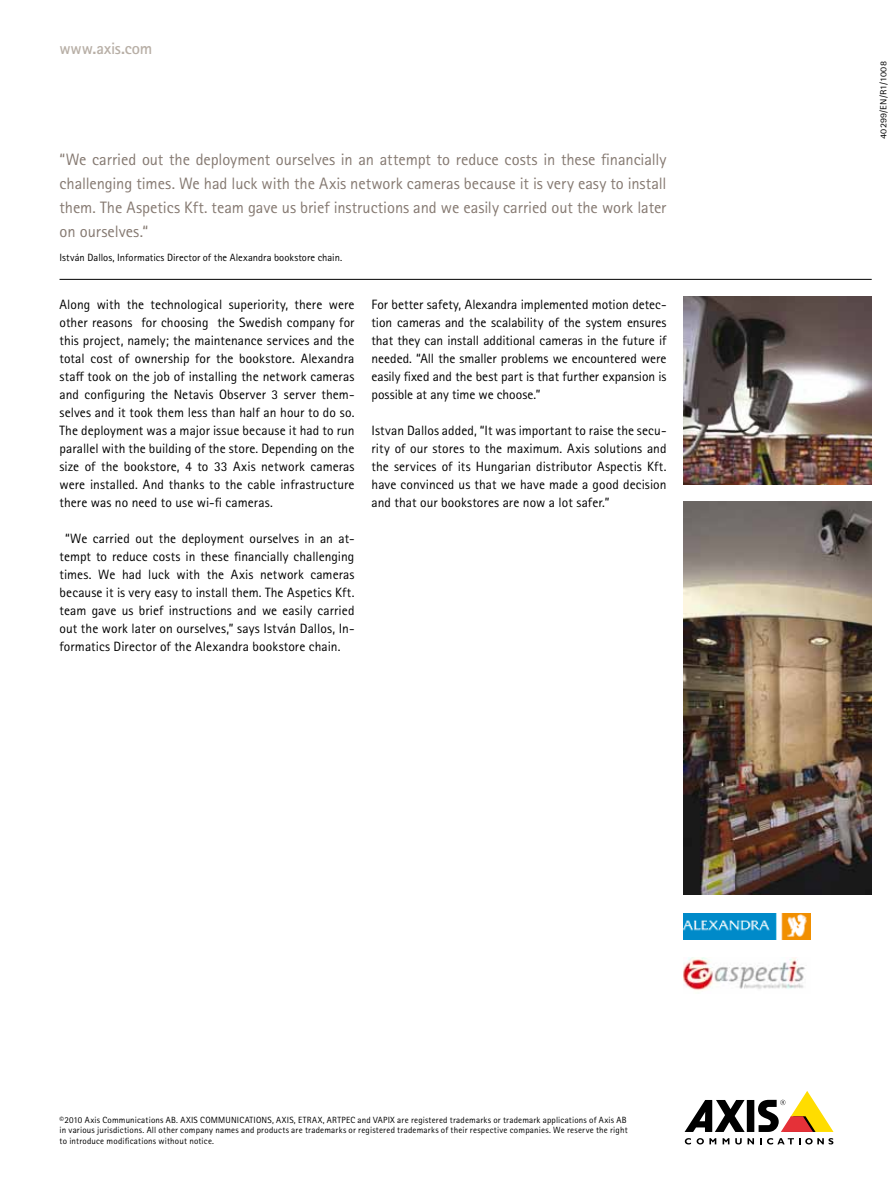
<style>
.page{position:relative;width:893px;height:1191px;background:#fff}
.page>*{position:absolute;margin:0;border:0;box-sizing:border-box;transform-origin:0 0}
.t1{font:16.5px/24px "Rotis Sans Serif Pro";letter-spacing:-.005em;color:#857971;text-align:justify}
.t2{font:700 16.5px "Rotis Sans Serif Pro";letter-spacing:-.01em;color:#b8afa6}
.t3{font:13.5px/18px "Rotis Sans Serif Pro";letter-spacing:.005em;color:#000;text-align:justify}
.t4{font:10.5px "Rotis Sans Serif Pro";letter-spacing:.005em;color:#000}
.t5{font:9px/10.8px "Rotis Sans Serif Pro";letter-spacing:.02em;color:#000;text-align:justify}
.t6{font:9px "Rotis Sans Serif Pro";letter-spacing:.02em;color:#000;scale:1.12 1}
</style>
<div class="page">
<div style="left:747px;top:1100px;width:7px;height:32px;background:#000"></div>
<svg style="left:685px;top:1100px;width:60px;height:32px"></svg>
<svg style="left:758px;top:1091px;width:75px;height:41px"></svg>
<svg style="left:685px;top:1138px;width:6px;height:6px"></svg>
<svg style="left:697px;top:1138px;width:19px;height:6px"></svg>
<svg style="left:723px;top:1138px;width:6px;height:6px"></svg>
<svg style="left:735px;top:1138px;width:19px;height:6px"></svg>
<svg style="left:760px;top:1138px;width:73px;height:6px"></svg>
<hr style="left:60px;top:279px;width:812px;height:1px;background:#000">
<img style="left:684px;top:296px;width:188px;height:188px">
<img style="left:684px;top:501px;width:188px;height:394px">
<img style="left:684px;top:914px;width:127px;height:25px">
<img style="left:684px;top:957px;width:121px;height:34px">
<p class="t2" style="left:60px;top:38px;width:94px">www.axis.com</p>
<p class="t1" style="left:60px;top:147px;width:608px">“We carried out the deployment ourselves in an attempt to reduce costs in these financially challenging times. We had luck with the Axis network cameras because it is very easy to install them. The Aspetics Kft. team gave us brief instructions and we easily carried out the work later on ourselves.“</p>
<p class="t4" style="left:60px;top:251px;width:284px">István Dallos, Informatics Director of the Alexandra bookstore chain.</p>
<p class="t3" style="left:60px;top:296px;width:297px">Along with the technological superiority, there were other reasons for choosing the Swedish company for this project, namely; the maintenance services and the total cost of ownership for the bookstore. Alexandra staff took on the job of installing the network cameras and configuring the Netavis Observer 3 server them&shy;selves and it took them less than half an hour to do so.<br>The deployment was a major issue because it had to run parallel with the building of the store. Depending on the size of the bookstore, 4 to 33 Axis network cameras were installed. And thanks to the cable infrastructure there was no need to use wi-fi cameras.</p>
<p class="t3" style="left:60px;top:530px;width:296px;text-indent:6px">“We carried out the deployment ourselves in an at&shy;tempt to reduce costs in these financially challenging times. We had luck with the Axis network cameras because it is very easy to install them. The Aspetics Kft. team gave us brief instructions and we easily carried out the work later on ourselves,” says István Dallos, In&shy;formatics Director of the Alexandra bookstore chain.</p>
<p class="t3" style="left:372px;top:296px;width:296px">For better safety, Alexandra implemented motion detec&shy;tion cameras and the scalability of the system ensures that they can install additional cameras in the future if needed. “All the smaller problems we encountered were easily fixed and the best part is that further expansion is possible at any time we choose.”</p>
<p class="t3" style="left:372px;top:422px;width:296px">Istvan Dallos added, “It was important to raise the secu&shy;rity of our stores to the maximum. Axis solutions and the services of its Hungarian distributor Aspectis Kft. have convinced us that we have made a good decision and that our bookstores are now a lot safer.”</p>
<p class="t5" style="left:60px;top:1114px;width:570px">©2010 Axis Communications AB. AXIS COMMUNICATIONS, AXIS, ETRAX, ARTPEC and VAPIX are registered trademarks or trademark applications of Axis AB in various jurisdictions. All other company names and products are trademarks or registered trademarks of their respective companies. We reserve the right to introduce modifications without notice.</p>
<p class="t6" style="left:878px;top:139px;width:71px;rotate:-90deg">40299/EN/R1/1008</p>
</div>
